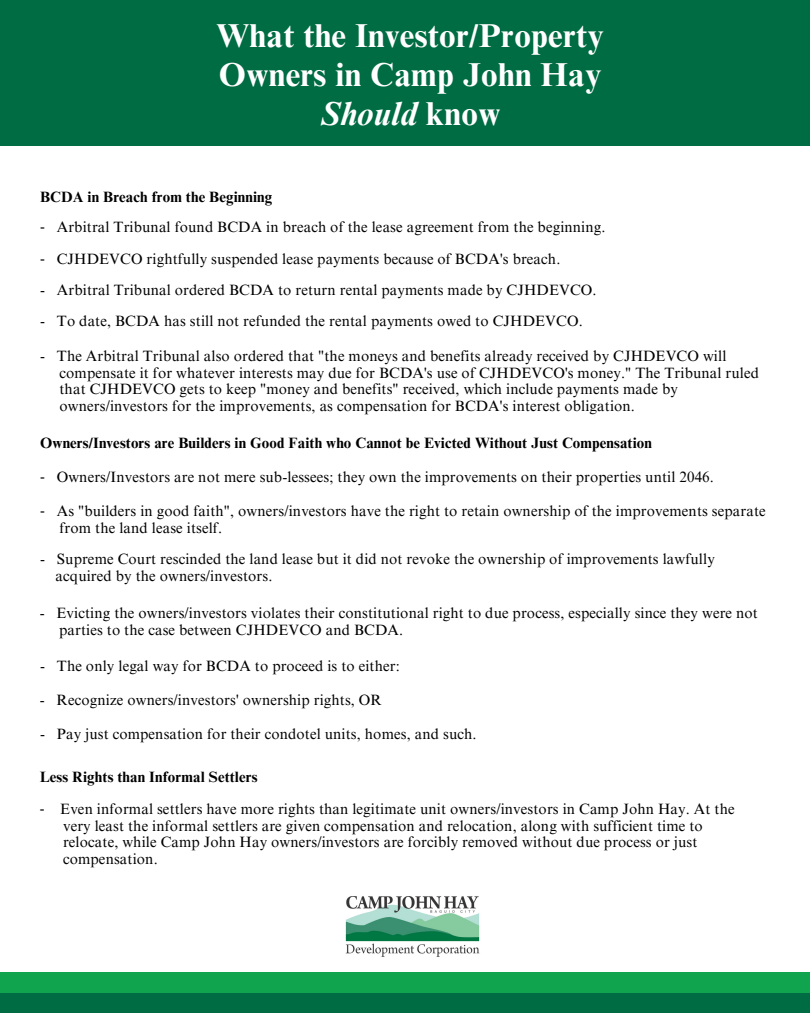
<style>
.page{position:relative;width:810px;height:1013px;background:#fff}
.page>*{position:absolute;margin:0;border:0;box-sizing:border-box;transform-origin:0 0}
.t1{font:700 33.2px/38.7px "Times NRMT Pro";letter-spacing:.01em;color:#fff;text-align:center}
.t2{font:14.9px "Times NRMT Pro";letter-spacing:.01em;color:#000}
.t3{font:700 14.9px "Times NRMT Pro";letter-spacing:.01em;color:#000}
.s1{font-style:italic}
.s2{font-family:"Noto Sans"}
</style>
<div class="page">
<div style="left:0;top:0;width:810px;height:146px;background:#006c43"></div>
<div style="left:0;top:992px;width:810px;height:20px;background:#006c43"></div>
<div style="left:0;top:972px;width:810px;height:20px;background:#10a44f"></div>
<img style="left:345px;top:896px;width:135px;height:61px">
<h1 class="t1" style="left:216px;top:21px;width:389px">What the Investor/Property<br>Owners in Camp John Hay<br><span class="s1">Should</span> know</h1>
<h2 class="t3" style="left:40px;top:191px;width:234px">BCDA in Breach from the Beginning</h2>
<p class="t2" style="left:40px;top:221px;width:567px"><span class="s2">⁃</span> Arbitral Tribunal found BCDA in breach of the lease agreement from the beginning.</p>
<h2 class="t2" style="left:40px;top:253px;width:522px"><span class="s2">⁃</span> CJHDEVCO rightfully suspended lease payments because of BCDA's breach.</h2>
<p class="t2" style="left:40px;top:284px;width:558px">- Arbitral Tribunal ordered BCDA to return rental payments made by CJHDEVCO.</p>
<p class="t2" style="left:40px;top:315px;width:544px">- To date, BCDA has still not refunded the rental payments owed to CJHDEVCO.</p>
<p class="t2" style="left:40px;top:350px;width:688px">- The Arbitral Tribunal also ordered that "the moneys and benefits already received by CJHDEVCO will</p>
<p class="t2" style="left:60px;top:367px;width:701px">compensate it for whatever interests may due for BCDA's use of CJHDEVCO's money." The Tribunal ruled</p>
<p class="t2" style="left:60px;top:384px;width:620px">that CJHDEVCO gets to keep "money and benefits" received, which include payments made by</p>
<p class="t2" style="left:60px;top:400px;width:577px">owners/investors for the improvements, as compensation for BCDA's interest obligation.</p>
<p class="t3" style="left:40px;top:437px;width:613px">Owners/Investors are Builders in Good Faith who Cannot be Evicted Without Just Compensation</p>
<p class="t2" style="left:40px;top:471px;width:675px"><span class="s2">⁃</span> Owners/Investors are not mere sub-lessees; they own the improvements on their properties until 2046.</p>
<p class="t2" style="left:40px;top:505px;width:727px"><span class="s2">⁃</span> As "builders in good faith", owners/investors have the right to retain ownership of the improvements separate</p>
<p class="t2" style="left:60px;top:522px;width:164px">from the land lease itself.</p>
<p class="t2" style="left:40px;top:554px;width:676px">- Supreme Court rescinded the land lease but it did not revoke the ownership of improvements lawfully</p>
<p class="t2" style="left:56px;top:570px;width:218px">acquired by the owners/investors.</p>
<h2 class="t2" style="left:40px;top:607px;width:720px">- Evicting the owners/investors violates their constitutional right to due process, especially since they were not</h2>
<p class="t2" style="left:59px;top:624px;width:346px">parties to the case between CJHDEVCO and BCDA.</p>
<p class="t2" style="left:40px;top:660px;width:361px">- The only legal way for BCDA to proceed is to either:</p>
<p class="t2" style="left:40px;top:694px;width:344px">- Recognize owners/investors' ownership rights, OR</p>
<p class="t2" style="left:40px;top:728px;width:438px">- Pay just compensation for their condotel units, homes, and such.</p>
<p class="t3" style="left:40px;top:770px;width:219px">Less Rights than Informal Settlers</p>
<p class="t2" style="left:40px;top:803px;width:696px"><span class="s2">⁃</span> Even informal settlers have more rights than legitimate unit owners/investors in Camp John Hay. At the</p>
<p class="t2" style="left:63px;top:820px;width:641px">very least the informal settlers are given compensation and relocation, along with sufficient time to</p>
<p class="t2" style="left:63px;top:836px;width:636px">relocate, while Camp John Hay owners/investors are forcibly removed without due process or just</p>
<p class="t2" style="left:63px;top:853px;width:96px">compensation.</p>
</div>
